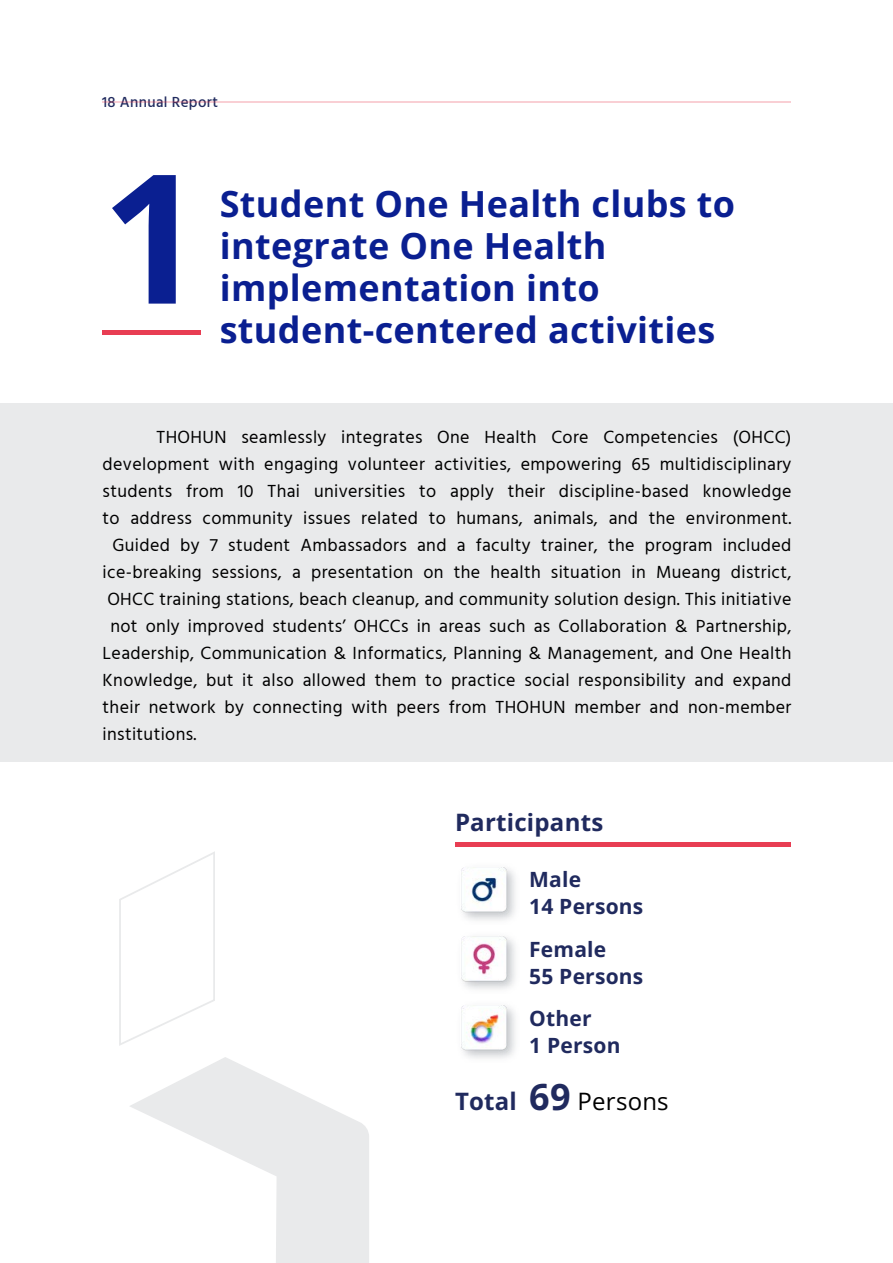
<style>
.page{position:relative;width:893px;height:1263px;background:#fff}
.page>*{position:absolute;margin:0;border:0;box-sizing:border-box;transform-origin:0 0}
.t1{font:700 180px "Open Sans";color:#0a1f91}
.t2{font:700 36px/42px "Open Sans";letter-spacing:.01em;color:#0a1f91}
.t3{font:700 24px "Open Sans";letter-spacing:.01em;color:#202a5e}
.t4{font:24px "Open Sans";letter-spacing:.01em;color:#000}
.t5{font:700 21px/27px "Open Sans";letter-spacing:.01em;color:#202a5e}
.t6{font:18px "Hind Siliguri";letter-spacing:.02em;color:#000}
.t7{font:500 15px "Hind Siliguri";letter-spacing:.025em;color:#202a5e}
.s1{font-weight:700;font-size:36px;color:#202a5e}
</style>
<div class="page">
<div style="left:0;top:403px;width:893px;height:359px;background:#e9eaeb"></div>
<hr style="left:102px;top:330px;width:98px;height:4px;background:#e83d53">
<hr style="left:455px;top:843px;width:336px;height:4px;background:#e83d53">
<svg style="left:119px;top:851px;width:96px;height:195px"></svg>
<svg style="left:130px;top:1057px;width:239px;height:206px"></svg>
<img style="left:461px;top:867px;width:54px;height:192px">
<hr style="left:102px;top:102px;width:689px;height:1px;background:#e83d53">
<p class="t7" style="left:102px;top:91px;width:117px">18 Annual Report</p>
<p class="t1" style="left:101px;top:111px;width:104px">1</p>
<p class="t2" style="left:220px;top:182px;width:517px">Student One Health clubs to integrate One Health implementation into student-centered activities</p>
<p class="t6" style="left:157px;top:425px;width:636px">THOHUN seamlessly integrates One Health Core Competencies (OHCC)</p>
<p class="t6" style="left:103px;top:452px;width:690px">development with engaging volunteer activities, empowering 65 multidisciplinary</p>
<p class="t6" style="left:103px;top:479px;width:690px">students from 10 Thai universities to apply their discipline-based knowledge</p>
<p class="t6" style="left:103px;top:506px;width:690px">to address community issues related to humans, animals, and the environment.</p>
<p class="t6" style="left:112px;top:533px;width:680px">Guided by 7 student Ambassadors and a faculty trainer, the program included</p>
<p class="t6" style="left:103px;top:560px;width:690px">ice-breaking sessions, a presentation on the health situation in Mueang district,</p>
<p class="t6" style="left:107px;top:587px;width:686px">OHCC training stations, beach cleanup, and community solution design. This initiative</p>
<p class="t6" style="left:110px;top:614px;width:682px">not only improved students’ OHCCs in areas such as Collaboration &amp; Partnership,</p>
<p class="t6" style="left:103px;top:641px;width:690px">Leadership, Communication &amp; Informatics, Planning &amp; Management, and One Health</p>
<p class="t6" style="left:103px;top:668px;width:690px">Knowledge, but it also allowed them to practice social responsibility and expand</p>
<p class="t6" style="left:103px;top:695px;width:690px">their network by connecting with peers from THOHUN member and non-member</p>
<p class="t6" style="left:103px;top:722px;width:95px">institutions.</p>
<p class="t3" style="left:455px;top:805px;width:150px">Participants</p>
<p class="t5" style="left:529px;top:865px;width:116px">Male<br>14 Persons</p>
<p class="t5" style="left:529px;top:936px;width:116px">Female<br>55 Persons</p>
<p class="t5" style="left:529px;top:1005px;width:93px">Other<br>1 Person</p>
<p class="t3" style="left:455px;top:1084px;width:63px">Total</p>
<p class="t4" style="left:529px;top:1085px;width:141px"><span class="s1">69</span> Persons</p>
</div>
